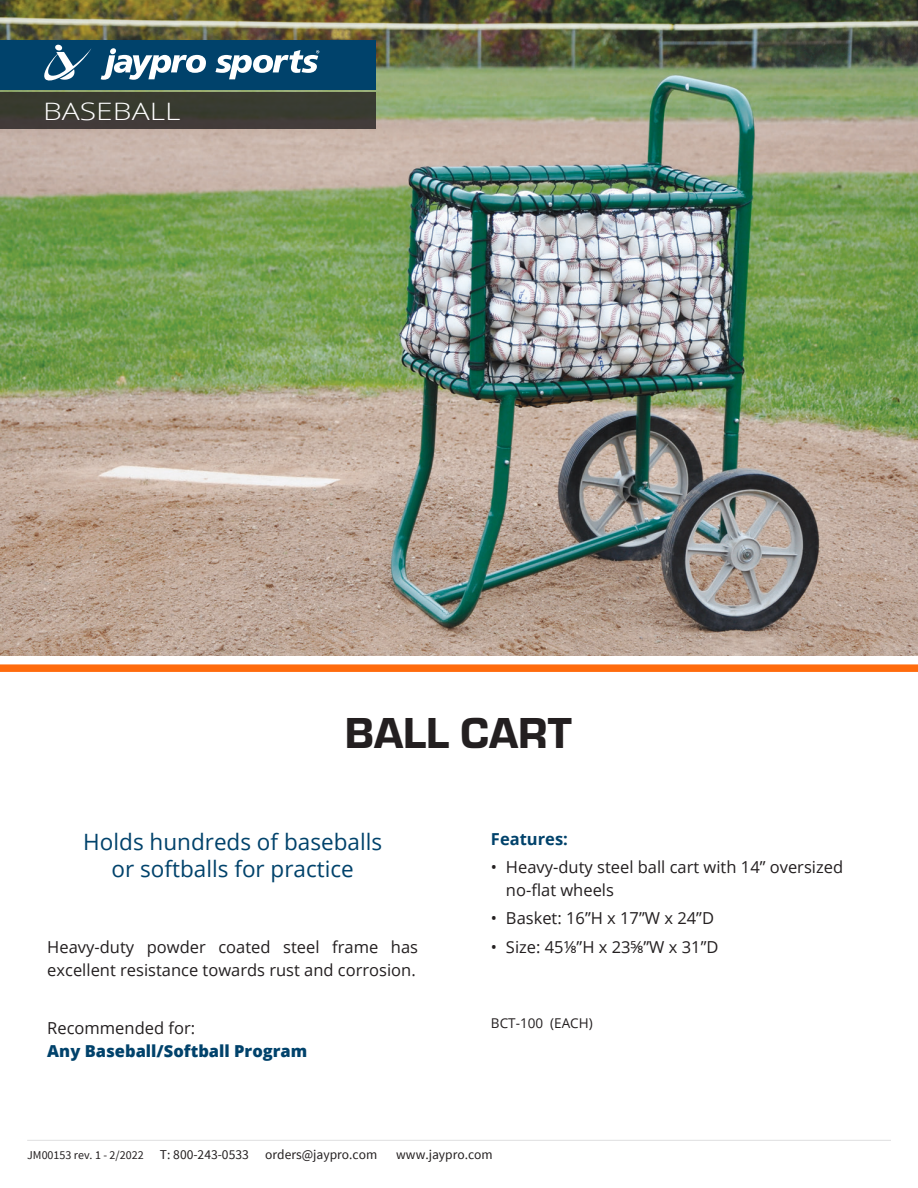
<style>
.page{position:relative;width:918px;height:1188px;background:#fff}
.page>*{position:absolute;margin:0;border:0;box-sizing:border-box;transform-origin:0 0}
.t1{font:45px "Eurostile Hea";color:#231f20}
.t2{font:300 24px "Open Sans";color:#fff;scale:1.25 1}
.t3{font:22.5px "Open Sans";color:#00426b}
.t4{font:16.5px/22.5px "Open Sans";color:#231f20}
.t5{font:800 16.5px "Open Sans";color:#00426b}
.t6{font:700 16.5px "Open Sans";color:#00426b}
.t7{font:13.5px "Source Sans Pro";color:#231f20}
.ITEM_name{font:13.5px "Open Sans";color:#231f20}
.s1{font-size:12px}
</style>
<div class="page">
<img style="left:0;top:0;width:918px;height:656px">
<div style="left:0;top:40px;width:376px;height:50px;background:#00426b"></div>
<svg style="left:44px;top:45px;width:47px;height:36px"></svg>
<svg style="left:101px;top:48px;width:105px;height:32px"></svg>
<svg style="left:215px;top:50px;width:104px;height:29px"></svg>
<div style="left:0;top:93px;width:376px;height:36px;background:#393b31"></div>
<div style="left:0;top:664px;width:918px;height:8px;background:#ff6b0d"></div>
<hr style="left:27px;top:1140px;width:864px;height:1px;background:#54575a">
<p class="t2" style="left:43px;top:95px;width:111px">BASEBALL</p>
<p class="t1" style="left:345px;top:702px;width:229px">BALL CART</p>
<p class="t3" style="left:83px;top:826px;width:300px">Holds hundreds of baseballs</p>
<p class="t3" style="left:112px;top:853px;width:244px">or softballs for practice</p>
<p class="t4" style="left:47px;top:935px;width:372px">Heavy-duty powder coated steel frame has excellent resistance towards rust and corrosion.</p>
<p class="t4" style="left:47px;top:1016px;width:149px">Recommended for:</p>
<p class="t5" style="left:47px;top:1038px;width:262px">Any Baseball/Softball Program</p>
<p class="t6" style="left:491px;top:827px;width:78px">Features:</p>
<p class="t4" style="left:491px;top:856px;width:354px">• Heavy-duty steel ball cart with 14” oversized</p>
<p class="t4" style="left:506px;top:878px;width:109px">no-flat wheels</p>
<p class="t4" style="left:491px;top:907px;width:225px">• Basket: 16”H x 17”W x 24”D</p>
<p class="t4" style="left:491px;top:935px;width:229px">• Size: 45⅛”H x 23⅝”W x 31”D</p>
<p class="ITEM_name" style="left:491px;top:1014px;width:103px">BCT-100 (EACH)</p>
<p class="t7" style="left:27px;top:1146px;width:351px"><span class="s1">JM00153 rev. 1 - 2/2022</span> T: 800-243-0533 orders@jaypro.com</p>
<p class="t7" style="left:396px;top:1146px;width:98px">www.jaypro.com</p>
</div>
